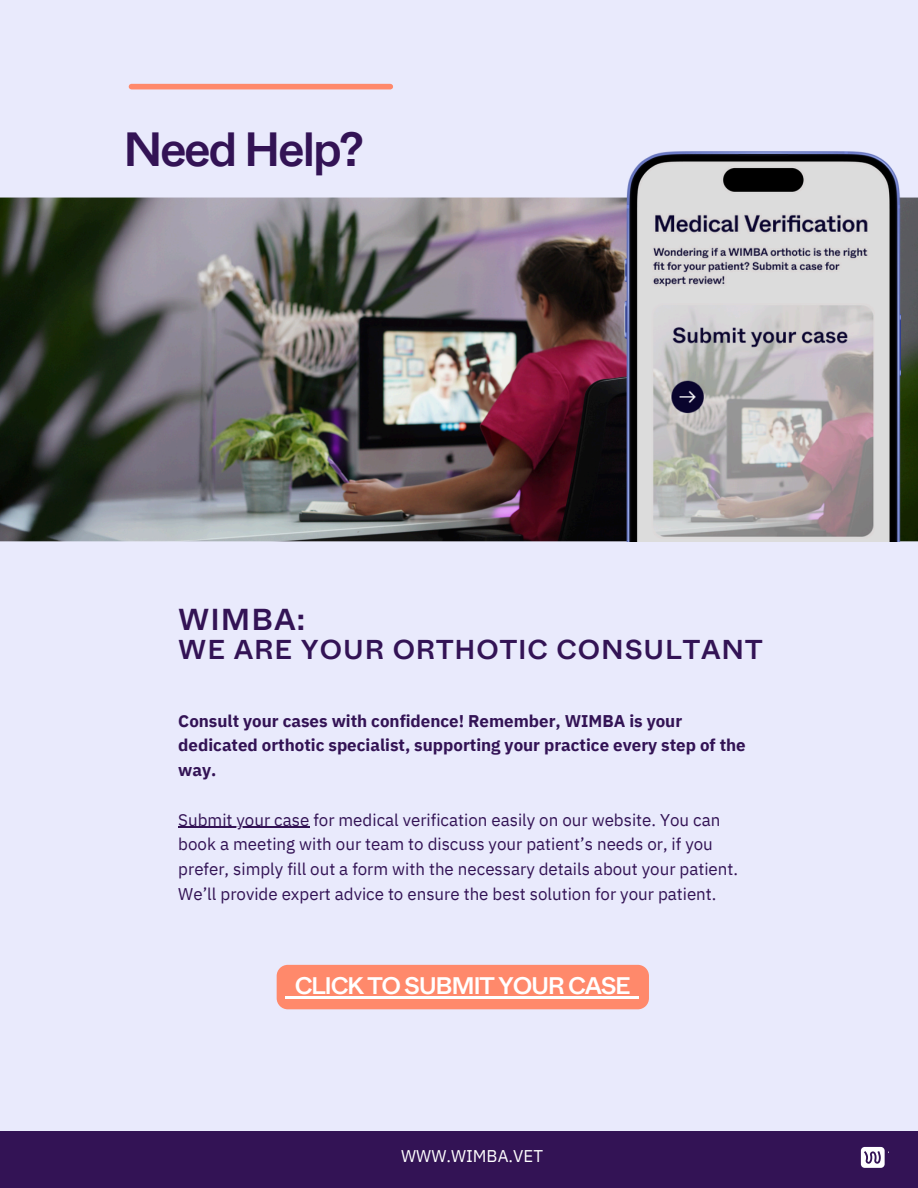
<style>
.page{position:relative;width:918px;height:1188px;background:#e9eafc}
.page>*{position:absolute;margin:0;border:0;box-sizing:border-box;transform-origin:0 0}
.t1{font:500 48px "ABC Whyte";letter-spacing:-.055em;color:#331355}
.t2{font:500 30.3px "ABC Whyte";letter-spacing:.035em;color:#331355}
.t3{font:500 27.3px "ABC Whyte";letter-spacing:.035em;color:#331355}
.t4{font:500 24px "ABC Whyte";letter-spacing:-.055em;color:#fff}
.t5{font:16.95px/24.8px "IBM Plex Sans";color:#331355}
.t6{font:700 16.95px/24.8px "IBM Plex Sans";color:#331355}
.t7{font:16.95px "IBM Plex Sans";color:#fff}
</style>
<div class="page">
<div style="left:131px;top:84px;width:259px;height:5px;background:#ff896b"></div>
<div style="left:0;top:1131px;width:918px;height:57px;background:#331355"></div>
<svg style="left:861px;top:1147px;width:28px;height:21px"></svg>
<img style="left:0;top:198px;width:918px;height:343px">
<img style="left:625px;top:151px;width:275px;height:391px">
<hr style="left:178px;top:827px;width:131px;height:1px;background:#331355">
<svg style="left:277px;top:965px;width:372px;height:44px;background:#fe9175"></svg>
<p class="t1" style="left:123px;top:115px;width:243px">Need Help?</p>
<p class="t2" style="left:178px;top:598px;width:128px">WIMBA:</p>
<p class="t3" style="left:178px;top:630px;width:586px">WE ARE YOUR ORTHOTIC CONSULTANT</p>
<p class="t6" style="left:178px;top:708px;width:569px">Consult your cases with confidence! Remember, WIMBA is your dedicated orthotic specialist, supporting your practice every step of the way.</p>
<h2 class="t5" style="left:178px;top:807px;width:561px">Submit your case for medical verification easily on our website. You can book a meeting with our team to discuss your patient’s needs or, if you prefer, simply fill out a form with the necessary details about your patient.<br>We’ll provide expert advice to ensure the best solution for your patient.</h2>
<h5 class="t4" style="left:295px;top:969px;width:338px">CLICK TO SUBMIT YOUR CASE</h5>
<h1 class="t7" style="left:401px;top:1145px;width:143px">WWW.WIMBA.VET</h1>
</div>
